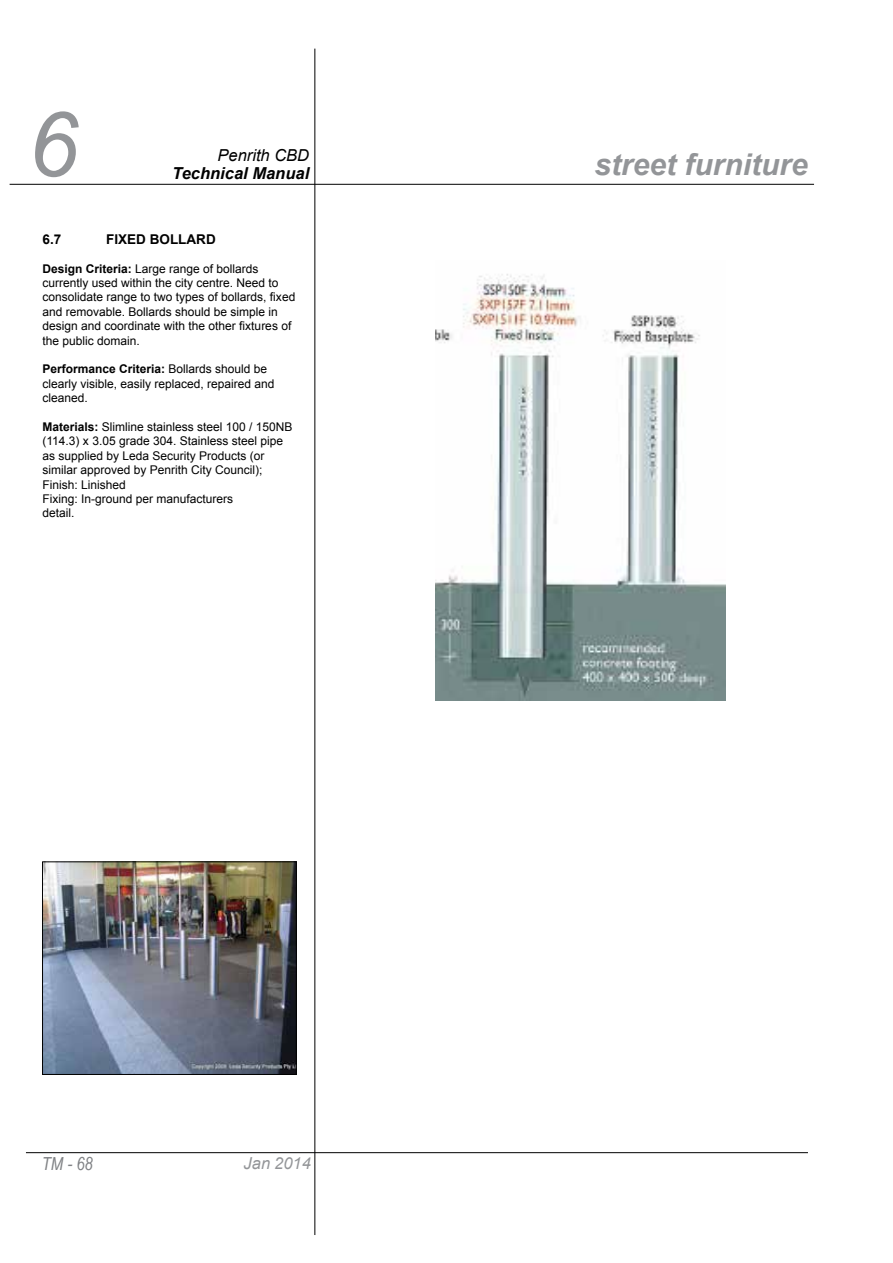
<style>
.page{position:relative;width:893px;height:1263px;background:#fff}
.page>*{position:absolute;margin:0;border:0;box-sizing:border-box;transform-origin:0 0}
.t1{font:italic 90px "Arial";color:#939598}
.t2{font:italic 700 30px "Arial";color:#939598}
.t3{font:italic 18px "Arial Narrow";color:#808285}
.t4{font:italic 700 16.5px "Arial";color:#000}
.t5{font:italic 16.5px "Arial";color:#000}
.t6{font:italic 16.5px "Arial";color:#939598}
.t7{font:700 13.5px "Arial";color:#000}
.t8{font:12px/14.4px "Arial";color:#000}
.s1{font-style:inherit}
.s2{font-weight:700}
</style>
<div class="page">
<hr style="left:10px;top:184px;width:804px;height:1px;background:#000">
<hr style="left:315px;top:49px;width:1px;height:1186px;background:#000">
<hr style="left:26px;top:1152px;width:782px;height:1px;background:#000">
<img style="left:436px;top:274px;width:290px;height:427px">
<img style="left:44px;top:863px;width:251px;height:210px">
<div style="left:42px;top:861px;width:255px;height:214px;border:1px solid #000"></div>
<h1 class="t1" style="left:28px;top:86px;width:52px">6</h1>
<h3 class="t5" style="left:218px;top:145px;width:93px">Penrith CBD</h3>
<h3 class="t4" style="left:172px;top:162px;width:138px">Technical Manual</h3>
<p class="t7" style="left:43px;top:230px;width:20px">6.<span class="s1">7</span></p>
<p class="t7" style="left:106px;top:230px;width:111px">FIXED BOLLARD</p>
<p class="t8" style="left:43px;top:261px;width:254px"><span class="s2">Design Criteria:</span> Large range of bollards currently used within the city centre. Need to consolidate range to two types of bollards, fixed and removable. Bollards should be simple in design and coordinate with the other fixtures of the public domain.</p>
<p class="t8" style="left:43px;top:362px;width:234px"><span class="s2">Performance Criteria:</span> Bollards should be clearly visible, easily replaced, repaired and cleaned.</p>
<p class="t8" style="left:43px;top:420px;width:252px"><span class="s2">Materials:</span> Slimline stainless steel 100 / 150NB (114.3) x 3.05 grade 304. Stainless steel pipe as supplied by Leda Security Products (or similar approved by Penrith City Council); Finish: Linished<br>Fixing: In-ground per manufacturers<br>detail.</p>
<h3 class="t3" style="left:42px;top:1151px;width:52px">TM - 68</h3>
<h3 class="t6" style="left:244px;top:1152px;width:69px">Jan 2014</h3>
<h2 class="t2" style="left:595px;top:144px;width:215px">street furniture</h2>
</div>
